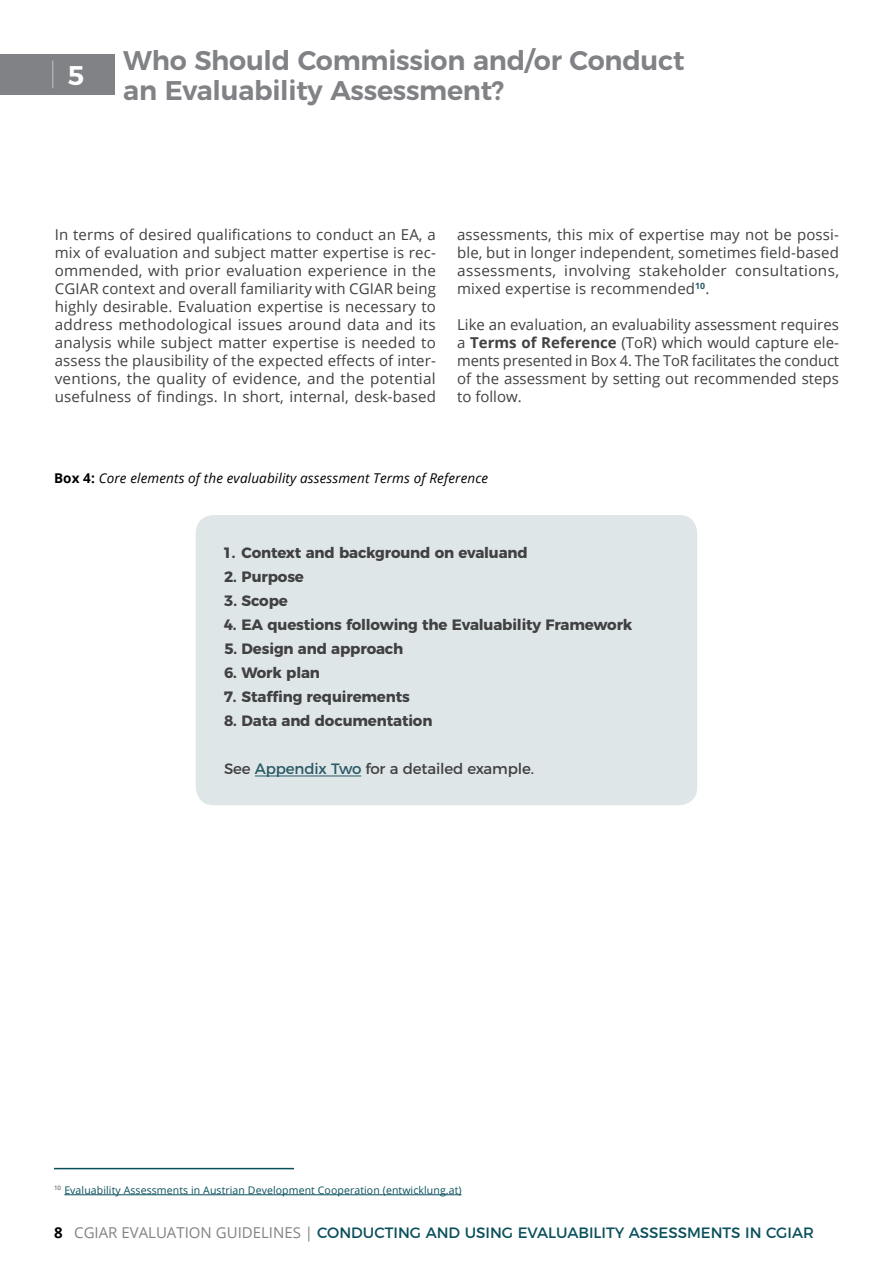
<style>
.page{position:relative;width:893px;height:1263px;background:#fff}
.page>*{position:absolute;margin:0;border:0;box-sizing:border-box;transform-origin:0 0}
.t1{font:600 27px/30px "Montserrat";letter-spacing:-.01em;color:#808285}
.t2{font:600 27px "Montserrat";color:#fff}
.t3{font:15px/18px "Open Sans";letter-spacing:.01em;color:#414042;text-align:justify}
.t4{font:700 15px "Montserrat";letter-spacing:-.01em;color:#414042}
.t5{font:15px "Montserrat";color:#094f5b}
.t6{font:15px "Montserrat";letter-spacing:-.01em;color:#414042}
.t7{font:15px "Open Sans";color:#808285}
.t8{font:italic 13.5px "Open Sans";letter-spacing:.01em;color:#000}
.t9{font:10.5px "Open Sans";letter-spacing:.01em;color:#094f5b}
.s1{font-weight:700}
.s2{font-weight:700;font-style:normal}
.s3{color:#295a65}
.s4{font-weight:700;color:#000}
.s5{font-family:"Open Sans";color:#808285}
</style>
<div class="page">
<div style="left:0;top:54px;width:114px;height:41px;background:#808285"></div>
<svg style="left:52px;top:61px;width:1px;height:27px"></svg>
<div style="left:196px;top:515px;width:501px;height:290px;background:#dfe6e8;border-radius:18px"></div>
<hr style="left:255px;top:776px;width:106px;height:1px;background:#295a65">
<hr style="left:64px;top:1194px;width:398px;height:1px;background:#094f5b">
<hr style="left:54px;top:1168px;width:240px;height:1px;background:#094f5b">
<h1 class="t2" style="left:68px;top:54px;width:18px">5</h1>
<h1 class="t1" style="left:123px;top:44px;width:563px">Who Should Commission and/or Conduct an Evaluability Assessment?</h1>
<p class="t3" style="left:55px;top:225px;width:383px">In terms of desired qualifications to conduct an EA, a mix of evaluation and subject matter expertise is rec&shy;ommended, with prior evaluation experience in the CGIAR context and overall familiarity with CGIAR being highly desirable. Evaluation expertise is necessary to address methodological issues around data and its analysis while subject matter expertise is needed to assess the plausibility of the expected effects of inter&shy;ventions, the quality of evidence, and the potential usefulness of findings. In short, internal, desk-based</p>
<p class="t3" style="left:457px;top:225px;width:383px">assessments, this mix of expertise may not be possi&shy;ble, but in longer independent, sometimes field-based assessments, involving stakeholder consultations, mixed expertise is recommended<sup>10</sup>.</p>
<p class="t3" style="left:457px;top:315px;width:383px">Like an evaluation, an evaluability assessment requires a <span class="s1">Terms of Reference</span> (ToR) which would capture ele&shy;ments presented in Box 4. The ToR facilitates the conduct of the assessment by setting out recommended steps to follow.</p>
<p class="t8" style="left:54px;top:469px;width:436px"><span class="s2">Box 4:</span> Core elements of the evaluability assessment Terms of Reference</p>
<p class="t4" style="left:223px;top:541px;width:307px">1. Context and background on evaluand</p>
<p class="t4" style="left:224px;top:565px;width:81px">2. Purpose</p>
<p class="t4" style="left:224px;top:589px;width:65px">3. Scope</p>
<p class="t4" style="left:224px;top:613px;width:410px">4. EA questions following the Evaluability Framework</p>
<p class="t4" style="left:224px;top:637px;width:181px">5. Design and approach</p>
<p class="t4" style="left:224px;top:661px;width:98px">6. Work plan</p>
<p class="t4" style="left:224px;top:685px;width:188px">7. Staffing requirements</p>
<p class="t4" style="left:224px;top:709px;width:210px">8. Data and documentation</p>
<p class="t6" style="left:224px;top:757px;width:311px">SEE <span class="s3">APPENDIX TWO</span> FOR A DETAILED EXAMPLE.</p>
<p class="t9" style="left:54px;top:1183px;width:409px"><sup>10</sup> Evaluability Assessments in Austrian Development Cooperation (entwicklung.at)</p>
<p class="t7" style="left:54px;top:1222px;width:30px"><span class="s4">8</span> cgiar</p>
<p class="t7" style="left:121px;top:1222px;width:10px">evaluati</p>
<p class="t7" style="left:189px;top:1222px;width:37px">on guidelines</p>
<p class="t5" style="left:305px;top:1221px;width:511px"><span class="s5">|</span> CONDUCTING AND USING EVALUABILITY ASSESSMENTS IN CGIAR</p>
</div>
